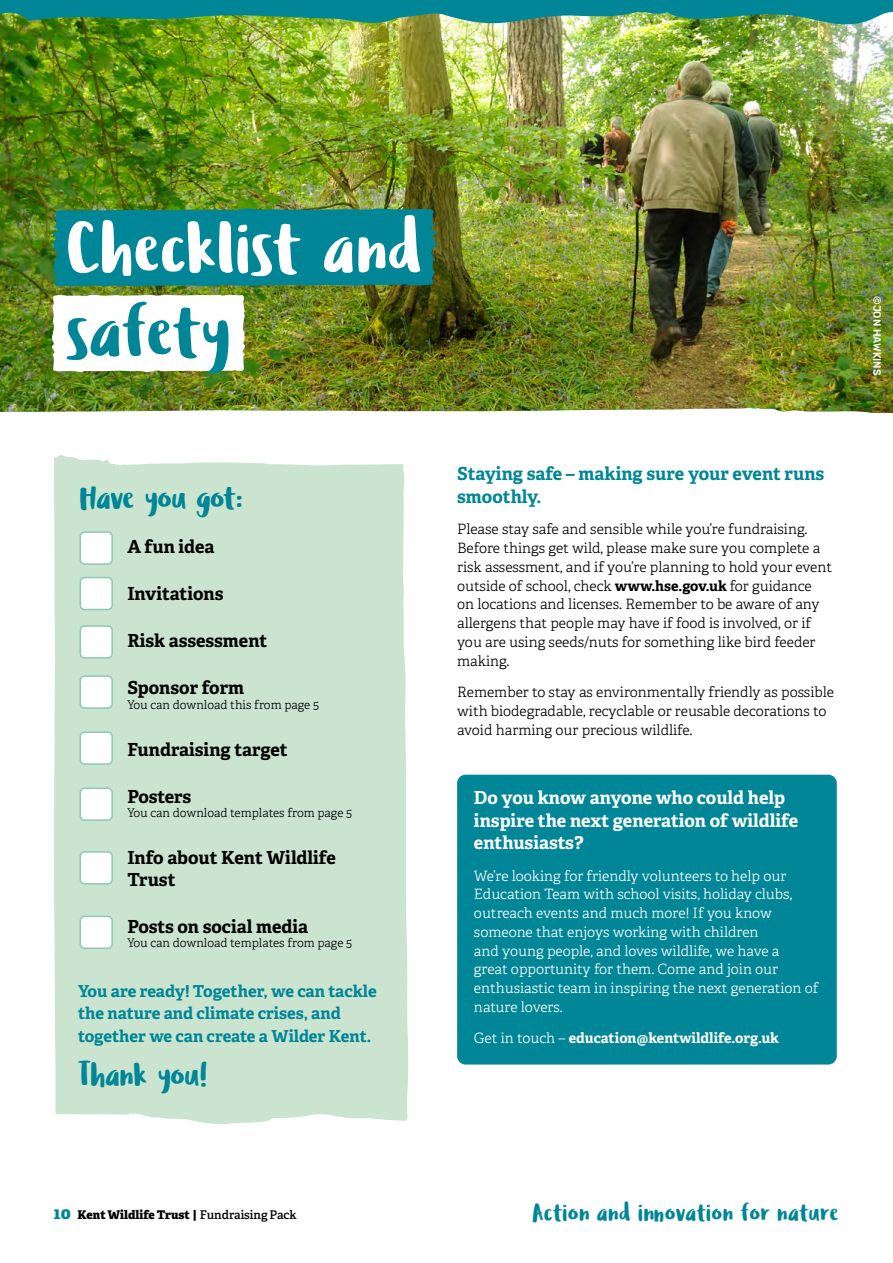
<style>
.page{position:relative;width:893px;height:1263px;background:#fff}
.page>*{position:absolute;margin:0;border:0;box-sizing:border-box;transform-origin:0 0}
.t1{font:73.5px/83.7px "Ludicrous";letter-spacing:-.01em;color:#fff}
.t2{font:33px "Ludicrous";color:#008697}
.t3{font:24.6px "Ludicrous";letter-spacing:.005em;color:#008697}
.t4{font:700 18px/21.6px "Adelle";color:#000}
.t5{font:700 18px/22.5px "Adelle";color:#fff}
.t6{font:700 18px/22.5px "Adelle";color:#008697}
.t7{font:700 16.5px/22.5px "Adelle";letter-spacing:-.005em;color:#008697}
.t8{font:300 14.25px/18.8px "Adelle";color:#000}
.t9{font:300 14.25px/18.8px "Adelle";color:#fff}
.t10{font:700 14.25px "Adelle";letter-spacing:-.005em;color:#fff}
.t11{font:300 12px "Adelle";color:#000}
.Paragraph_Style_1{font:800 12px "Adelle";color:#000}
.t12{font:500 10.5px "Rubik";color:#fff}
.s1{color:#008697}
.s2{font-weight:700}
.s3{font-weight:300}
.s4{font-size:16.5px;color:#008697}
.s5{font-weight:600}
</style>
<div class="page">
<div style="left:54px;top:455px;width:354px;height:669px;background:#cae4d0"></div>
<img style="left:0;top:36px;width:893px;height:377px">
<div style="left:457px;top:775px;width:380px;height:289px;background:#008697;border-radius:8px"></div>
<img style="left:0;top:0;width:893px;height:36px">
<img style="left:50px;top:208px;width:390px;height:164px">
<div style="left:80px;top:532px;width:32px;height:32px;background:#fff;border-radius:4px"></div>
<div style="left:80px;top:531px;width:33px;height:34px;border:2px solid #8bcab4;border-radius:4px"></div>
<div style="left:80px;top:578px;width:32px;height:31px;background:#fff;border-radius:4px"></div>
<div style="left:80px;top:577px;width:33px;height:33px;border:2px solid #8bcab4;border-radius:4px"></div>
<div style="left:80px;top:626px;width:32px;height:32px;background:#fff;border-radius:4px"></div>
<div style="left:80px;top:625px;width:33px;height:34px;border:2px solid #8bcab4;border-radius:4px"></div>
<div style="left:80px;top:676px;width:32px;height:32px;background:#fff;border-radius:4px"></div>
<div style="left:80px;top:675px;width:33px;height:34px;border:2px solid #8bcab4;border-radius:4px"></div>
<div style="left:80px;top:732px;width:32px;height:32px;background:#fff;border-radius:4px"></div>
<div style="left:80px;top:731px;width:33px;height:34px;border:2px solid #8bcab4;border-radius:4px"></div>
<div style="left:80px;top:788px;width:32px;height:32px;background:#fff;border-radius:4px"></div>
<div style="left:80px;top:787px;width:33px;height:34px;border:2px solid #8bcab4;border-radius:4px"></div>
<div style="left:80px;top:852px;width:32px;height:32px;background:#fff;border-radius:4px"></div>
<div style="left:80px;top:851px;width:33px;height:33px;border:2px solid #8bcab4;border-radius:4px"></div>
<div style="left:80px;top:916px;width:32px;height:32px;background:#fff;border-radius:4px"></div>
<div style="left:80px;top:916px;width:33px;height:33px;border:2px solid #8bcab4;border-radius:4px"></div>
<p class="t1" style="left:67px;top:206px;width:358px">Checklist and <span class="s1">safety</span></p>
<p class="t2" style="left:80px;top:475px;width:165px">Have you got:</p>
<p class="t4" style="left:127px;top:535px;width:89px">A fun idea</p>
<p class="t4" style="left:127px;top:582px;width:98px">Invitations</p>
<p class="t4" style="left:127px;top:629px;width:142px">Risk assessment</p>
<p class="t4" style="left:127px;top:676px;width:118px">Sponsor form</p>
<p class="t11" style="left:127px;top:696px;width:193px">You can download this from page 5</p>
<p class="t4" style="left:127px;top:738px;width:162px">Fundraising target</p>
<p class="t4" style="left:127px;top:785px;width:65px">Posters</p>
<p class="t11" style="left:127px;top:804px;width:226px">You can download templates from page 5</p>
<p class="t4" style="left:127px;top:846px;width:210px">Info about Kent Wildlife<br>Trust</p>
<p class="t4" style="left:127px;top:915px;width:182px">Posts on social media</p>
<p class="t11" style="left:127px;top:935px;width:226px">You can download templates from page 5</p>
<p class="t7" style="left:78px;top:979px;width:300px">You are ready! Together, we can tackle the nature and climate crises, and together we can create a Wilder Kent.</p>
<p class="t2" style="left:78px;top:1051px;width:131px">Thank you!</p>
<p class="t6" style="left:457px;top:462px;width:369px">Staying safe – making sure your event runs smoothly.</p>
<p class="t8" style="left:457px;top:519px;width:376px">Please stay safe and sensible while you’re fundraising.<br>Before things get wild, please make sure you complete a risk assessment, and if you’re planning to hold your event outside of school, check <span class="s2">www.hse.gov.uk</span> for guidance on locations and licenses. Remember to be aware of any allergens that people may have if food is involved, or if you are using seeds/nuts for something like bird feeder making.</p>
<p class="t8" style="left:457px;top:682px;width:378px">Remember to stay as environmentally friendly as possible with biodegradable, recyclable or reusable decorations to avoid harming our precious wildlife.</p>
<p class="t5" style="left:474px;top:786px;width:326px">Do you know anyone who could help inspire the next generation of wildlife enthusiasts?</p>
<p class="t9" style="left:474px;top:866px;width:346px">We’re looking for friendly volunteers to help our Education Team with school visits, holiday clubs, outreach events and much more! If you know someone that enjoys working with children<br>and young people, and loves wildlife, we have a<br>great opportunity for them. Come and join our enthusiastic team in inspiring the next generation of nature lovers.</p>
<p class="t10" style="left:474px;top:1028px;width:307px"><span class="s3">Get in touch –</span> education@kentwildlife.org.uk</p>
<p class="t12" style="left:883px;top:296px;width:81px;rotate:90deg">©JON HAWKINS</p>
<p class="Paragraph_Style_1" style="left:54px;top:1207px;width:245px"><span class="s4">10</span> Kent Wildlife Trust | <span class="s5">Fundraising Pack</span></p>
<p class="t3" style="left:533px;top:1195px;width:307px">Action and innovation for nature</p>
</div>
